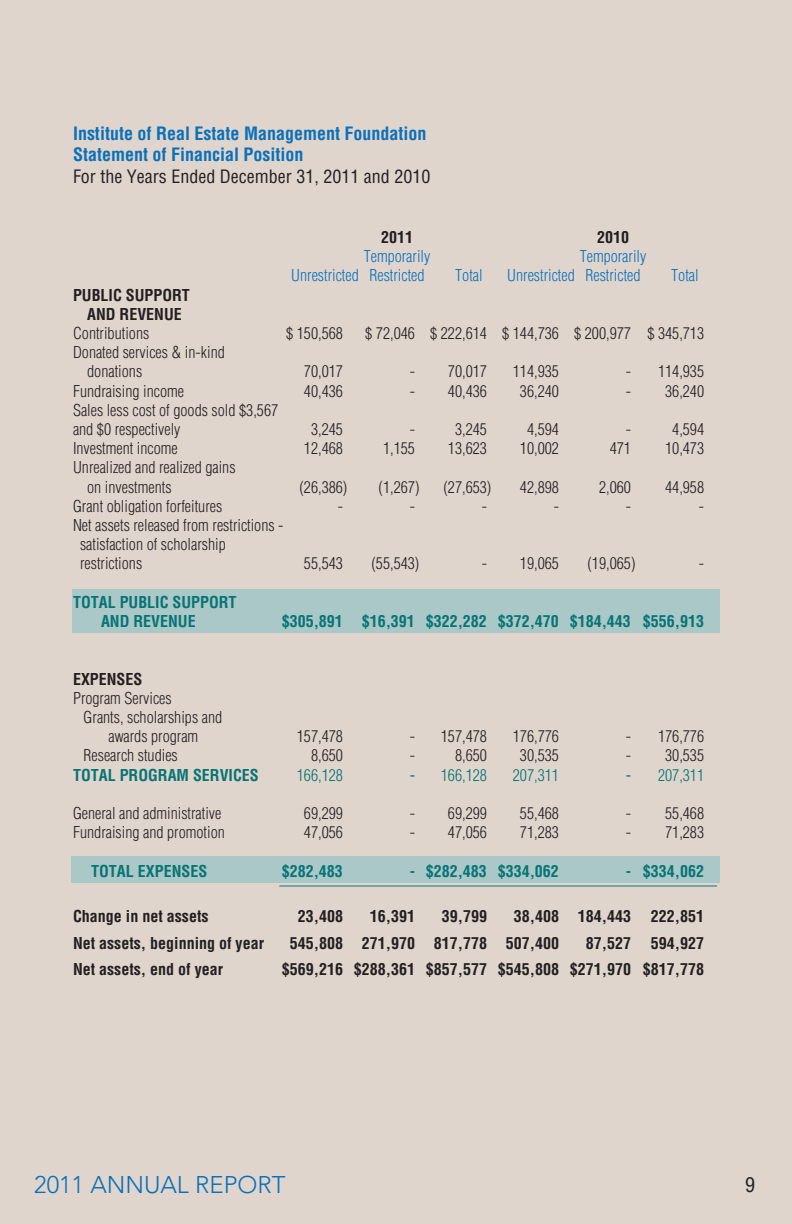
<style>
.page{position:relative;width:792px;height:1224px;background:#e0d5cd}
.page>*{position:absolute;margin:0;border:0;box-sizing:border-box;transform-origin:0 0}
.t1{font:300 24px "Avenir";color:#0970b9}
.t2{font:condensed 20px "Helvetica";color:#231f20}
.section_subhead_gree{font:700 condensed 18px "Helvetica";color:#0970b9}
.section_subhead_gree-2{font:condensed 18px "Helvetica";color:#231f20}
.Plain_Text{font:300 condensed 16px/19.2px "Helvetica";color:#231f20}
.Plain_Text-2{font:700 condensed 16px/19.2px "Helvetica";color:#231f20;text-align:center}
.Plain_Text-3{font:700 condensed 16px/19.2px "Helvetica";color:#077473}
.Plain_Text-4{font:300 condensed 16px "Helvetica";color:#0970b9}
.Plain_Text-5{font:300 condensed 16px "Helvetica";color:#077473}
.s1{font-weight:400}
</style>
<div class="page">
<div style="left:71px;top:856px;width:649px;height:26px;background:#abc8c9"></div>
<div style="left:72px;top:590px;width:648px;height:43px;background:#abc8c9"></div>
<hr style="left:279px;top:886px;width:438px;height:1px;background:#077473">
<p class="section_subhead_gree" style="left:73px;top:122px;width:355px">Institute of Real Estate Management Foundation</p>
<p class="section_subhead_gree" style="left:73px;top:144px;width:232px">Statement of Financial Position</p>
<p class="section_subhead_gree-2" style="left:73px;top:165px;width:359px">For the Years Ended December 31, 2011 and 2010</p>
<p class="Plain_Text-2" style="left:381px;top:227px;width:33px">2011</p>
<p class="Plain_Text-2" style="left:597px;top:227px;width:33px">2010</p>
<p class="Plain_Text-4" style="left:364px;top:246px;width:68px">Temporarily</p>
<p class="Plain_Text-4" style="left:580px;top:246px;width:68px">Temporarily</p>
<p class="Plain_Text-4" style="left:291px;top:266px;width:135px">Unrestricted Restricted</p>
<p class="Plain_Text-4" style="left:455px;top:266px;width:29px">Total</p>
<p class="Plain_Text-4" style="left:507px;top:266px;width:135px">Unrestricted Restricted</p>
<p class="Plain_Text-4" style="left:671px;top:266px;width:29px">Total</p>
<p class="Plain_Text-2" style="left:73px;top:285px;width:118px">PUBLIC SUPPORT<br>AND REVENUE</p>
<p class="Plain_Text" style="left:73px;top:323px;width:78px">Contributions</p>
<p class="Plain_Text" style="left:286px;top:323px;width:58px">$ 150,568</p>
<p class="Plain_Text" style="left:365px;top:323px;width:340px">$ 72,046 $ 222,614 $ 144,736 $ 200,977 $ 345,713</p>
<p class="Plain_Text" style="left:87px;top:343px;width:139px;text-indent:-14px">Donated services &amp; in-kind donations</p>
<p class="Plain_Text" style="left:304px;top:362px;width:41px">70,017</p>
<p class="Plain_Text" style="left:410px;top:362px;width:79px">- 70,017</p>
<p class="Plain_Text" style="left:513px;top:362px;width:48px">114,935</p>
<p class="Plain_Text" style="left:626px;top:362px;width:80px">- 114,935</p>
<p class="Plain_Text" style="left:73px;top:381px;width:113px">Fundraising income</p>
<p class="Plain_Text" style="left:304px;top:381px;width:41px">40,436</p>
<p class="Plain_Text" style="left:410px;top:381px;width:79px">- 40,436</p>
<p class="Plain_Text" style="left:520px;top:381px;width:41px">36,240</p>
<p class="Plain_Text" style="left:626px;top:381px;width:80px">- 36,240</p>
<p class="Plain_Text" style="left:73px;top:400px;width:207px">Sales less cost of goods sold $3,567 and $0 respectively</p>
<p class="Plain_Text" style="left:311px;top:419px;width:33px">3,245</p>
<p class="Plain_Text" style="left:410px;top:419px;width:7px">-</p>
<p class="Plain_Text" style="left:455px;top:419px;width:33px">3,245</p>
<p class="Plain_Text" style="left:527px;top:419px;width:33px">4,594</p>
<p class="Plain_Text" style="left:626px;top:419px;width:7px">-</p>
<p class="Plain_Text" style="left:672px;top:419px;width:33px">4,594</p>
<p class="Plain_Text" style="left:73px;top:439px;width:106px">Investment income</p>
<p class="Plain_Text" style="left:304px;top:439px;width:41px">12,468</p>
<p class="Plain_Text" style="left:383px;top:439px;width:33px">1,155</p>
<p class="Plain_Text" style="left:448px;top:439px;width:41px">13,623</p>
<p class="Plain_Text" style="left:520px;top:439px;width:41px">10,002</p>
<p class="Plain_Text" style="left:610px;top:439px;width:23px">471</p>
<p class="Plain_Text" style="left:665px;top:439px;width:41px">10,473</p>
<p class="Plain_Text" style="left:87px;top:458px;width:150px;text-indent:-14px">Unrealized and realized gains on investments</p>
<p class="Plain_Text" style="left:299px;top:477px;width:49px">(26,386)</p>
<p class="Plain_Text" style="left:379px;top:477px;width:42px">(1,267)</p>
<p class="Plain_Text" style="left:443px;top:477px;width:49px">(27,653)</p>
<p class="Plain_Text" style="left:520px;top:477px;width:41px">42,898</p>
<p class="Plain_Text" style="left:599px;top:477px;width:33px">2,060</p>
<p class="Plain_Text" style="left:665px;top:477px;width:41px">44,958</p>
<p class="Plain_Text" style="left:73px;top:496px;width:151px">Grant obligation forfeitures</p>
<p class="Plain_Text" style="left:338px;top:496px;width:7px">-</p>
<p class="Plain_Text" style="left:410px;top:496px;width:7px">-</p>
<p class="Plain_Text" style="left:482px;top:496px;width:7px">-</p>
<p class="Plain_Text" style="left:554px;top:496px;width:7px">-</p>
<p class="Plain_Text" style="left:626px;top:496px;width:7px">-</p>
<p class="Plain_Text" style="left:699px;top:496px;width:7px">-</p>
<p class="Plain_Text" style="left:73px;top:515px;width:212px">Net assets released from restrictions -</p>
<p class="Plain_Text" style="left:80px;top:535px;width:147px">satisfaction of scholarship restrictions</p>
<p class="Plain_Text" style="left:304px;top:554px;width:41px">55,543</p>
<p class="Plain_Text" style="left:371px;top:554px;width:49px">(55,543)</p>
<p class="Plain_Text" style="left:482px;top:554px;width:79px">- 19,065</p>
<p class="Plain_Text" style="left:587px;top:554px;width:49px">(19,065)</p>
<p class="Plain_Text" style="left:699px;top:554px;width:7px">-</p>
<p class="Plain_Text-3" style="left:101px;top:592px;width:137px;text-indent:-28px">TOTAL PUBLIC SUPPORT<br>AND REVENUE</p>
<p class="Plain_Text-2" style="left:73px;top:669px;width:71px">EXPENSES</p>
<p class="Plain_Text" style="left:73px;top:688px;width:100px">Program Services</p>
<p class="Plain_Text" style="left:84px;top:707px;width:140px;text-align:center">Grants, scholarships and awards program</p>
<p class="Plain_Text-3" style="left:282px;top:611px;width:424px">$305,891 $16,391 $322,282 $372,470 $184,443 $556,913</p>
<p class="Plain_Text" style="left:297px;top:727px;width:48px">157,478</p>
<p class="Plain_Text" style="left:410px;top:727px;width:79px">- 157,478</p>
<p class="Plain_Text" style="left:513px;top:727px;width:48px">176,776</p>
<p class="Plain_Text" style="left:626px;top:727px;width:80px">- 176,776</p>
<p class="Plain_Text" style="left:84px;top:746px;width:96px">Research studies</p>
<p class="Plain_Text" style="left:311px;top:746px;width:33px">8,650</p>
<p class="Plain_Text" style="left:410px;top:746px;width:7px">-</p>
<p class="Plain_Text" style="left:455px;top:746px;width:33px">8,650</p>
<p class="Plain_Text" style="left:520px;top:746px;width:41px">30,535</p>
<p class="Plain_Text" style="left:626px;top:746px;width:80px">- 30,535</p>
<p class="Plain_Text-3" style="left:73px;top:765px;width:187px">TOTAL PROGRAM SERVICES</p>
<p class="Plain_Text-5" style="left:297px;top:765px;width:48px">166,128</p>
<p class="Plain_Text-5" style="left:410px;top:765px;width:79px"><span class="s1">-</span> 166,128</p>
<p class="Plain_Text-5" style="left:513px;top:765px;width:48px">207,311</p>
<p class="Plain_Text-5" style="left:626px;top:765px;width:80px"><span class="s1">-</span> 207,311</p>
<p class="Plain_Text" style="left:73px;top:803px;width:150px">General and administrative</p>
<p class="Plain_Text" style="left:304px;top:803px;width:41px">69,299</p>
<p class="Plain_Text" style="left:410px;top:803px;width:79px">- 69,299</p>
<p class="Plain_Text" style="left:520px;top:803px;width:41px">55,468</p>
<p class="Plain_Text" style="left:626px;top:803px;width:80px">- 55,468</p>
<p class="Plain_Text" style="left:73px;top:823px;width:153px">Fundraising and promotion</p>
<p class="Plain_Text" style="left:304px;top:823px;width:41px">47,056</p>
<p class="Plain_Text" style="left:410px;top:823px;width:79px">- 47,056</p>
<p class="Plain_Text" style="left:520px;top:823px;width:41px">71,283</p>
<p class="Plain_Text" style="left:626px;top:823px;width:80px">- 71,283</p>
<p class="Plain_Text-3" style="left:91px;top:861px;width:118px">TOTAL EXPENSES</p>
<p class="Plain_Text-3" style="left:282px;top:861px;width:63px">$282,483</p>
<p class="Plain_Text-3" style="left:410px;top:861px;width:151px">- $282,483 $334,062</p>
<p class="Plain_Text-3" style="left:626px;top:861px;width:80px">- $334,062</p>
<p class="Plain_Text-2" style="left:73px;top:907px;width:137px">Change in net assets</p>
<p class="Plain_Text-2" style="left:298px;top:907px;width:47px">23,408</p>
<p class="Plain_Text-2" style="left:370px;top:907px;width:47px">16,391</p>
<p class="Plain_Text-2" style="left:442px;top:907px;width:47px">39,799</p>
<p class="Plain_Text-2" style="left:514px;top:907px;width:192px">38,408 184,443 222,851</p>
<p class="Plain_Text-2" style="left:73px;top:933px;width:193px">Net assets, beginning of year</p>
<p class="Plain_Text-2" style="left:290px;top:933px;width:271px">545,808 271,970 817,778 507,400</p>
<p class="Plain_Text-2" style="left:586px;top:933px;width:120px">87,527 594,927</p>
<p class="Plain_Text-2" style="left:73px;top:959px;width:152px">Net assets, end of year</p>
<p class="Plain_Text-2" style="left:282px;top:959px;width:424px">$569,216 $288,361 $857,577 $545,808 $271,970 $817,778</p>
<p class="t1" style="left:34px;top:1171px;width:253px">2011 ANNUAL REPORT</p>
<p class="t2" style="left:745px;top:1172px;width:11px">9</p>
</div>
